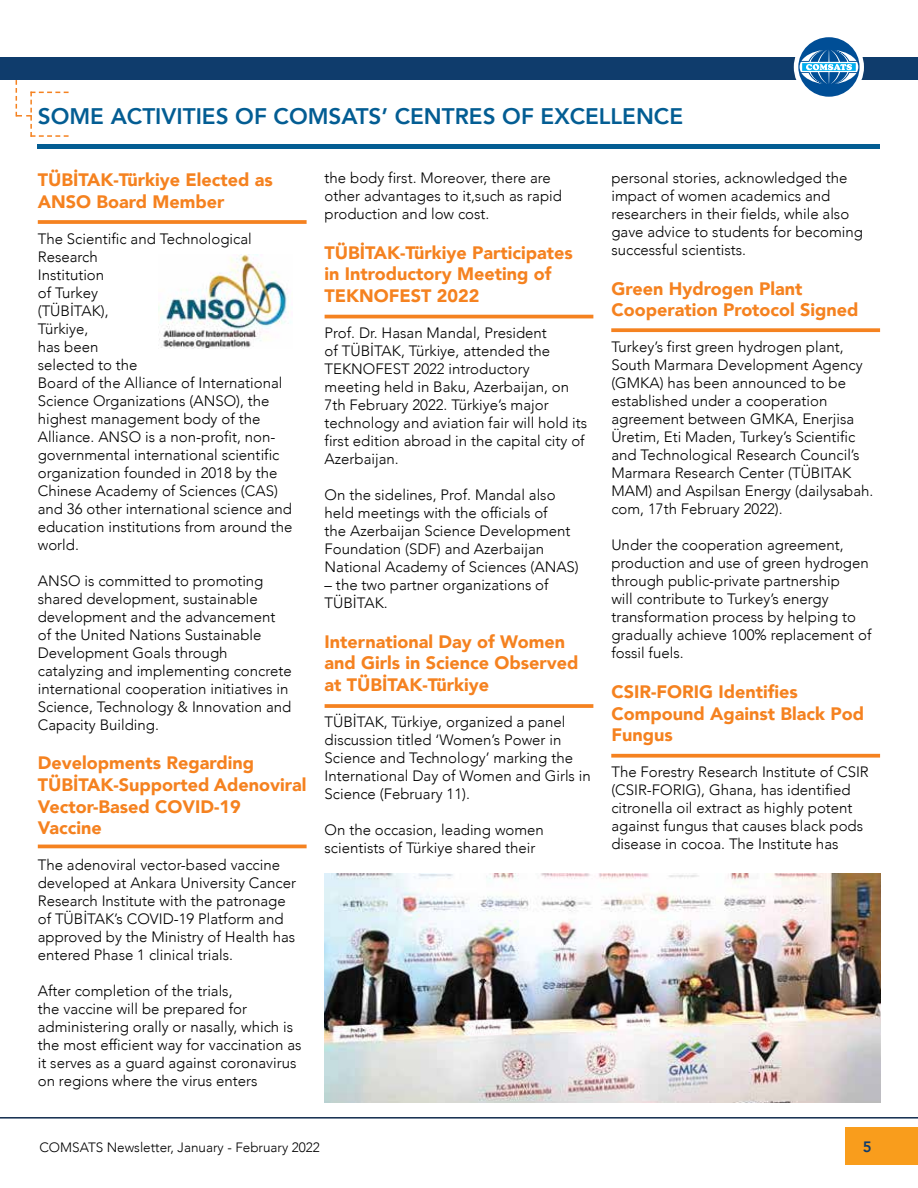
<style>
.page{position:relative;width:918px;height:1188px;background:#fff}
.page>*{position:absolute;margin:0;border:0;box-sizing:border-box;transform-origin:0 0}
.t1{font:800 22.5px "Avenir";color:#035d93}
.t2{font:900 18px/21.6px "Avenir";color:#f58220}
.t3{font:300 15px/18px "Avenir";color:#000}
.t4{font:800 15px "Avenir";color:#0f3c6c}
.t5{font:300 13.5px "Avenir";color:#000}
</style>
<div class="page">
<div style="left:0;top:0;width:918px;height:80px;background:#0f3c6c"></div>
<div style="left:0;top:0;width:918px;height:57px;background:#fff"></div>
<div style="left:794px;top:32px;width:70px;height:70px;background:#fff;border-radius:50%"></div>
<svg style="left:798px;top:37px;width:62px;height:60px"></svg>
<div style="left:845px;top:1127px;width:73px;height:38px;background:#f99d1c"></div>
<hr style="left:0;top:1117px;width:918px;height:2px;background:#102b4e">
<svg style="left:16px;top:80px;width:53px;height:57px"></svg>
<hr style="left:38px;top:144px;width:842px;height:4px;background:#035d93">
<img style="left:325px;top:874px;width:555px;height:229px">
<img style="left:159px;top:255px;width:132px;height:93px">
<svg style="left:38px;top:220px;width:269px;height:4px"></svg>
<hr style="left:38px;top:845px;width:269px;height:3px;background:#f58220">
<svg style="left:325px;top:704px;width:268px;height:4px"></svg>
<svg style="left:611px;top:754px;width:269px;height:4px"></svg>
<svg style="left:611px;top:328px;width:269px;height:4px"></svg>
<hr style="left:325px;top:315px;width:268px;height:3px;background:#f58220">
<h1 class="t1" style="left:38px;top:95px;width:647px">SOME ACTIVITIES OF COMSATS’ CENTRES OF EXCELLENCE</h1>
<p class="t2" style="left:38px;top:169px;width:237px">TÜBİTAK-Türkiye Elected as<br>ANSO Board Member</p>
<p class="t3" style="left:38px;top:230px;width:256px">The Scientific and Technological<br>Research<br>Institution<br>of Turkey<br>(TÜBİTAK),<br>Türkiye,<br>has been<br>selected to the<br>Board of the Alliance of International<br>Science Organizations (ANSO), the highest management body of the<br>Alliance. ANSO is a non-profit, non&shy;governmental international scientific organization founded in 2018 by the<br>Chinese Academy of Sciences (CAS) and 36 other international science and education institutions from around the world.</p>
<p class="t3" style="left:38px;top:572px;width:255px">ANSO is committed to promoting shared development, sustainable development and the advancement of the United Nations Sustainable Development Goals through catalyzing and implementing concrete international cooperation initiatives in Science, Technology &amp; Innovation and Capacity Building.</p>
<p class="t2" style="left:38px;top:752px;width:270px">Developments Regarding<br>TÜBİTAK-Supported Adenoviral<br>Vector-Based COVID-19<br>Vaccine</p>
<p class="t3" style="left:38px;top:856px;width:260px">The adenoviral vector-based vaccine developed at Ankara University Cancer Research Institute with the patronage of TÜBİTAK’s COVID-19 Platform and approved by the Ministry of Health has entered Phase 1 clinical trials.</p>
<p class="t3" style="left:38px;top:982px;width:265px">After completion of the trials,<br>the vaccine will be prepared for administering orally or nasally, which is the most efficient way for vaccination as it serves as a guard against coronavirus on regions where the virus enters</p>
<p class="t3" style="left:325px;top:169px;width:239px">the body first. Moreover, there are other advantages to it,such as rapid production and low cost.</p>
<p class="t2" style="left:325px;top:241px;width:250px">TÜBİTAK-Türkiye Participates in Introductory Meeting of<br>TEKNOFEST 2022</p>
<p class="t3" style="left:325px;top:324px;width:264px">Prof. Dr. Hasan Mandal, President<br>of TÜBİTAK, Türkiye, attended the TEKNOFEST 2022 introductory meeting held in Baku, Azerbaijan, on 7th February 2022. Türkiye’s major technology and aviation fair will hold its first edition abroad in the capital city of Azerbaijan.</p>
<p class="t3" style="left:325px;top:486px;width:256px">On the sidelines, Prof. Mandal also held meetings with the officials of<br>the Azerbaijan Science Development Foundation (SDF) and Azerbaijan National Academy of Sciences (ANAS)</p>
<p class="t3" style="left:325px;top:576px;width:226px">– the two partner organizations of<br>TÜBİTAK.</p>
<p class="t2" style="left:325px;top:630px;width:256px">International Day of Women and Girls in Science Observed at TÜBİTAK-Türkiye</p>
<p class="t3" style="left:325px;top:713px;width:268px">TÜBİTAK, Türkiye, organized a panel discussion titled ‘Women’s Power in Science and Technology’ marking the International Day of Women and Girls in Science (February 11).</p>
<p class="t3" style="left:325px;top:821px;width:221px">On the occasion, leading women scientists of Türkiye shared their</p>
<p class="t3" style="left:611px;top:169px;width:253px">personal stories, acknowledged the impact of women academics and researchers in their fields, while also gave advice to students for becoming successful scientists.</p>
<p class="t2" style="left:611px;top:277px;width:249px">Green Hydrogen Plant<br>Cooperation Protocol Signed</p>
<p class="t3" style="left:611px;top:338px;width:264px">Turkey’s first green hydrogen plant, South Marmara Development Agency (GMKA) has been announced to be established under a cooperation agreement between GMKA, Enerjisa Üretim, Eti Maden, Turkey’s Scientific and Technological Research Council’s Marmara Research Center (TÜBITAK MAM) and Aspilsan Energy (dailysabah. com, 17th February 2022).</p>
<p class="t3" style="left:611px;top:536px;width:262px">Under the cooperation agreement, production and use of green hydrogen through public-private partnership<br>will contribute to Turkey’s energy transformation process by helping to gradually achieve 100% replacement of fossil fuels.</p>
<p class="t2" style="left:611px;top:680px;width:254px">CSIR-FORIG Identifies<br>Compound Against Black Pod<br>Fungus</p>
<p class="t3" style="left:611px;top:763px;width:259px">The Forestry Research Institute of CSIR (CSIR-FORIG), Ghana, has identified citronella oil extract as highly potent against fungus that causes black pods disease in cocoa. The Institute has</p>
<p class="t5" style="left:39px;top:1140px;width:282px">COMSATS Newsletter, January - February 2022</p>
<p class="t4" style="left:863px;top:1133px;width:10px">5</p>
</div>
